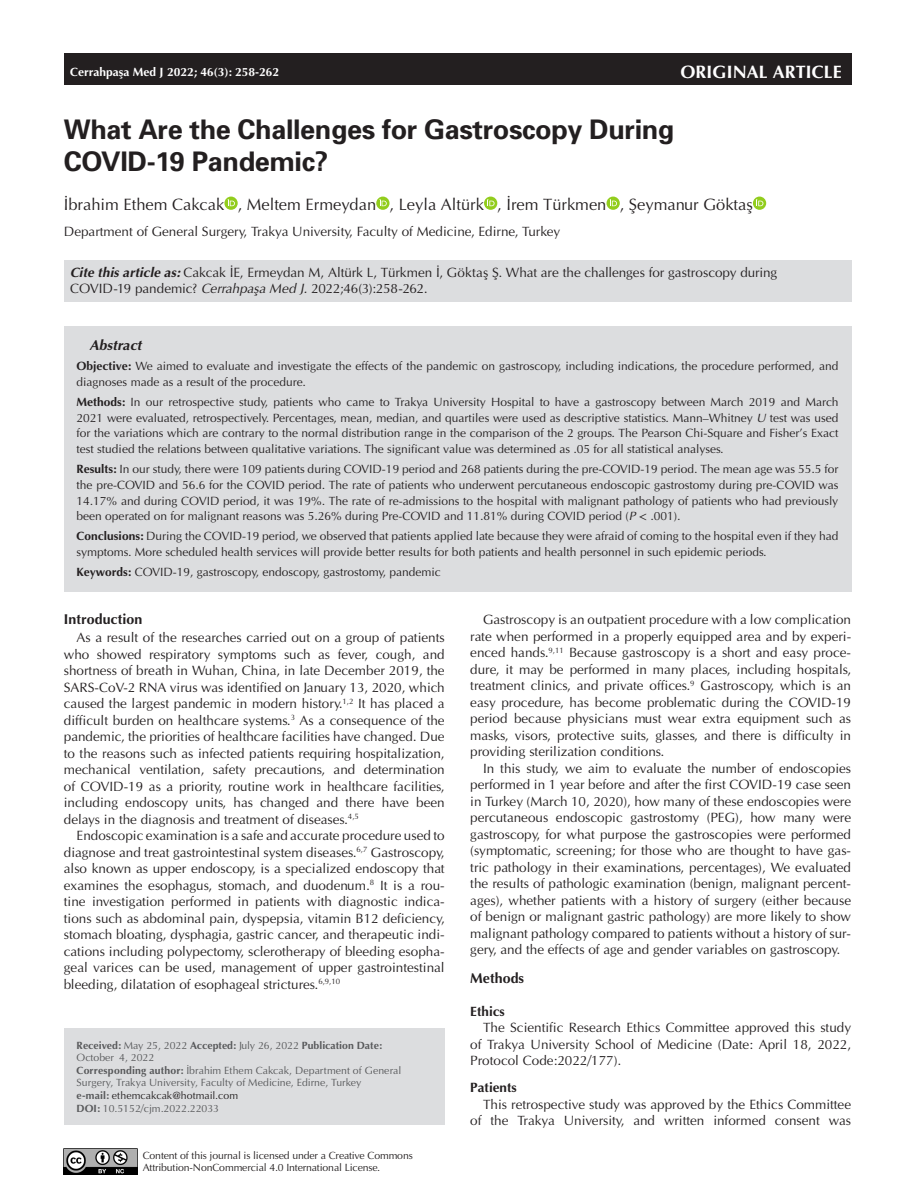
<style>
.page{position:relative;width:915px;height:1191px;background:#fff}
.page>*{position:absolute;margin:0;border:0;box-sizing:border-box;transform-origin:0 0}
.t1{font:27px/32.4px "Univers Bold Tr";letter-spacing:-.015em;color:#231f20}
.t2{font:18px "Optima Bold Tr";color:#fff}
.t3{font:16.5px "Optima Normal Tr";color:#231f20}
.t4{font:14.25px "Optima Bold Tr";color:#231f20}
.t5{font:italic 700 14.25px "Optima Tr";color:#231f20}
.t6{font:13.5px/16.5px "Optima Normal Tr";color:#231f20;text-align:justify}
.t7{font:13.5px "Optima Bold Tr";color:#231f20}
.t8{font:12px/15.8px "Optima Normal Tr";color:#231f20}
.t9{font:12px "Optima Bold Tr";color:#fff}
.t10{font:10.5px/12.6px "Optima Normal Tr";color:#57585a}
.t11{font:10.5px/12.6px "Optima Normal Tr";letter-spacing:-.01em;color:#231f20}
.t12{font:10.5px "Optima Bold Tr";color:#57585a}
.s1{font-family:"Optima Tr";font-weight:700;font-style:italic}
.s2{font-family:"Optima Italic Tr"}
.s3{font-family:"Optima Bold Tr"}
.s4{font-family:"STIX General"}
.s5{font-family:"Optima Normal Tr"}
.s6{color:#231f20}
</style>
<div class="page">
<div style="left:64px;top:53px;width:786px;height:32px;background:#231f20"></div>
<div style="left:64px;top:260px;width:786px;height:42px;background:#dcdddf"></div>
<div style="left:64px;top:326px;width:786px;height:40px;background:#dcdddf"></div>
<div style="left:64px;top:348px;width:786px;height:49px;background:#dcdddf"></div>
<div style="left:64px;top:384px;width:786px;height:80px;background:#dcdddf"></div>
<div style="left:64px;top:451px;width:786px;height:82px;background:#dcdddf"></div>
<div style="left:64px;top:518px;width:786px;height:49px;background:#dcdddf"></div>
<div style="left:64px;top:554px;width:786px;height:38px;background:#dcdddf"></div>
<svg style="left:224px;top:196px;width:13px;height:14px"></svg>
<svg style="left:228px;top:199px;width:7px;height:7px"></svg>
<svg style="left:376px;top:196px;width:13px;height:14px"></svg>
<svg style="left:379px;top:199px;width:7px;height:7px"></svg>
<svg style="left:484px;top:196px;width:13px;height:14px"></svg>
<svg style="left:487px;top:199px;width:7px;height:7px"></svg>
<svg style="left:606px;top:196px;width:13px;height:14px"></svg>
<svg style="left:609px;top:199px;width:7px;height:7px"></svg>
<svg style="left:752px;top:196px;width:14px;height:14px"></svg>
<svg style="left:756px;top:199px;width:7px;height:7px"></svg>
<div style="left:64px;top:1027px;width:380px;height:97px;background:#dcdddf"></div>
<img style="left:64px;top:1148px;width:74px;height:26px">
<p class="t9" style="left:70px;top:65px;width:210px">Cerrahpaşa Med J 2022; 46(3): 258-262</p>
<h2 class="t2" style="left:680px;top:61px;width:163px">ORIGINAL ARTICLE</h2>
<h1 class="t1" style="left:64px;top:112px;width:612px">What Are the Challenges for Gastroscopy During<br>COVID-19 Pandemic?</h1>
<p class="t3" style="left:64px;top:194px;width:690px">İbrahim Ethem Cakcak , Meltem Ermeydan , Leyla Altürk , İrem Türkmen , Şeymanur Göktaş</p>
<p class="t6" style="left:64px;top:223px;width:498px">Department of General Surgery, Trakya University, Faculty of Medicine, Edirne, Turkey</p>
<p class="t6" style="left:70px;top:264px;width:708px"><span class="s1">Cite this article as:</span> Cakcak İE, Ermeydan M, Altürk L, Türkmen İ, Göktaş Ş. What are the challenges for gastroscopy during<br>COVID-19 pandemic? <span class="s2">Cerrahpaşa Med J.</span> 2022;46(3):258-262.</p>
<p class="t5" style="left:89px;top:336px;width:54px">Abstract</p>
<p class="t8" style="left:77px;top:358px;width:763px"><span class="s3">Objective:</span> We aimed to evaluate and investigate the effects of the pandemic on gastroscopy, including indications, the procedure performed, and diagnoses made as a result of the procedure.</p>
<p class="t8" style="left:77px;top:394px;width:763px;text-align:justify"><span class="s3">Methods:</span> In our retrospective study, patients who came to Trakya University Hospital to have a gastroscopy between March 2019 and March 2021 were evaluated, retrospectively. Percentages, mean, median, and quartiles were used as descriptive statistics. Mann–Whitney <span class="s2">U</span> test was used for the variations which are contrary to the normal distribution range in the comparison of the 2 groups. The Pearson Chi-Square and Fisher’s Exact test studied the relations between qualitative variations. The significant value was determined as .05 for all statistical analyses.</p>
<p class="t8" style="left:77px;top:461px;width:763px;text-align:justify"><span class="s3">Results:</span> In our study, there were 109 patients during COVID-19 period and 268 patients during the pre-COVID-19 period. The mean age was 55.5 for the pre-COVID and 56.6 for the COVID period. The rate of patients who underwent percutaneous endoscopic gastrostomy during pre-COVID was 14.17% and during COVID period, it was 19%. The rate of re-admissions to the hospital with malignant pathology of patients who had previously been operated on for malignant reasons was 5.26% during Pre-COVID and 11.81% during COVID period (<span class="s2">P</span> <span class="s4">&lt;</span> .001).</p>
<p class="t8" style="left:77px;top:528px;width:763px"><span class="s3">Conclusions:</span> During the COVID-19 period, we observed that patients applied late because they were afraid of coming to the hospital even if they had symptoms. More scheduled health services will provide better results for both patients and health personnel in such epidemic periods.</p>
<p class="t8" style="left:77px;top:564px;width:365px"><span class="s3">Keywords:</span> COVID-19, gastroscopy, endoscopy, gastrostomy, pandemic</p>
<p class="t4" style="left:64px;top:610px;width:80px">Introduction</p>
<p class="t6" style="left:64px;top:629px;width:382px;text-indent:13px">As a result of the researches carried out on a group of patients who showed respiratory symptoms such as fever, cough, and shortness of breath in Wuhan, China, in late December 2019, the SARS-CoV-2 RNA virus was identified on January 13, 2020, which caused the largest pandemic in modern history.<sup>1,2</sup> It has placed a difficult burden on healthcare systems.<sup>3</sup> As a consequence of the pandemic, the priorities of healthcare facilities have changed. Due to the reasons such as infected patients requiring hospitalization, mechanical ventilation, safety precautions, and determination of COVID-19 as a priority, routine work in healthcare facilities, including endoscopy units, has changed and there have been delays in the diagnosis and treatment of diseases.<sup>4,5</sup></p>
<p class="t6" style="left:64px;top:827px;width:382px;text-indent:13px">Endoscopic examination is a safe and accurate procedure used to diagnose and treat gastrointestinal system diseases.<sup>6,7</sup> Gastroscopy, also known as upper endoscopy, is a specialized endoscopy that examines the esophagus, stomach, and duodenum.<sup>8</sup> It is a rou&shy;tine investigation performed in patients with diagnostic indica&shy;tions such as abdominal pain, dyspepsia, vitamin B12 deficiency, stomach bloating, dysphagia, gastric cancer, and therapeutic indi&shy;cations including polypectomy, sclerotherapy of bleeding esopha&shy;geal varices can be used, management of upper gastrointestinal bleeding, dilatation of esophageal strictures.<sup>6,9,10</sup></p>
<p class="t6" style="left:470px;top:611px;width:382px;text-indent:13px">Gastroscopy is an outpatient procedure with a low complication rate when performed in a properly equipped area and by experi&shy;enced hands.<sup>9,11</sup> Because gastroscopy is a short and easy proce&shy;dure, it may be performed in many places, including hospitals, treatment clinics, and private offices.<sup>9</sup> Gastroscopy, which is an easy procedure, has become problematic during the COVID-19 period because physicians must wear extra equipment such as masks, visors, protective suits, glasses, and there is difficulty in providing sterilization conditions.</p>
<p class="t6" style="left:470px;top:760px;width:382px;text-indent:13px">In this study, we aim to evaluate the number of endoscopies performed in 1 year before and after the first COVID-19 case seen in Turkey (March 10, 2020), how many of these endoscopies were percutaneous endoscopic gastrostomy (PEG), how many were gastroscopy, for what purpose the gastroscopies were performed (symptomatic, screening; for those who are thought to have gas&shy;tric pathology in their examinations, percentages), We evaluated the results of pathologic examination (benign, malignant percent&shy;ages), whether patients with a history of surgery (either because of benign or malignant gastric pathology) are more likely to show malignant pathology compared to patients without a history of sur&shy;gery, and the effects of age and gender variables on gastroscopy.</p>
<p class="t4" style="left:470px;top:969px;width:55px">Methods</p>
<p class="t7" style="left:470px;top:1002px;width:36px">Ethics</p>
<p class="t6" style="left:470px;top:1019px;width:382px;text-indent:13px">The Scientific Research Ethics Committee approved this study of Trakya University School of Medicine (Date: April 18, 2022, Protocol Code:2022/177).</p>
<p class="t7" style="left:470px;top:1079px;width:48px">Patients</p>
<p class="t6" style="left:470px;top:1096px;width:382px;text-align:right">This retrospective study was approved by the Ethics Committee of the Trakya University, and written informed consent was</p>
<p class="t12" style="left:77px;top:1038px;width:307px">Received: <span class="s5">May 25, 2022</span> Accepted: <span class="s5">July 26, 2022</span> Publication Date:</p>
<p class="t10" style="left:77px;top:1051px;width:326px">October 4, 2022<br><span class="s3">Corresponding author:</span> İbrahim Ethem Cakcak, Department of General Surgery, Trakya University, Faculty of Medicine, Edirne, Turkey<br><span class="s3">e-mail:</span> <span class="s6">ethemcakcak@hotmail.com<br></span><span class="s3">DOI:</span> 10.5152/cjm.2022.22033</p>
<p class="t11" style="left:143px;top:1149px;width:271px">Content of this journal is licensed under a Creative Commons<br>Attribution-NonCommercial 4.0 International License.</p>
</div>
